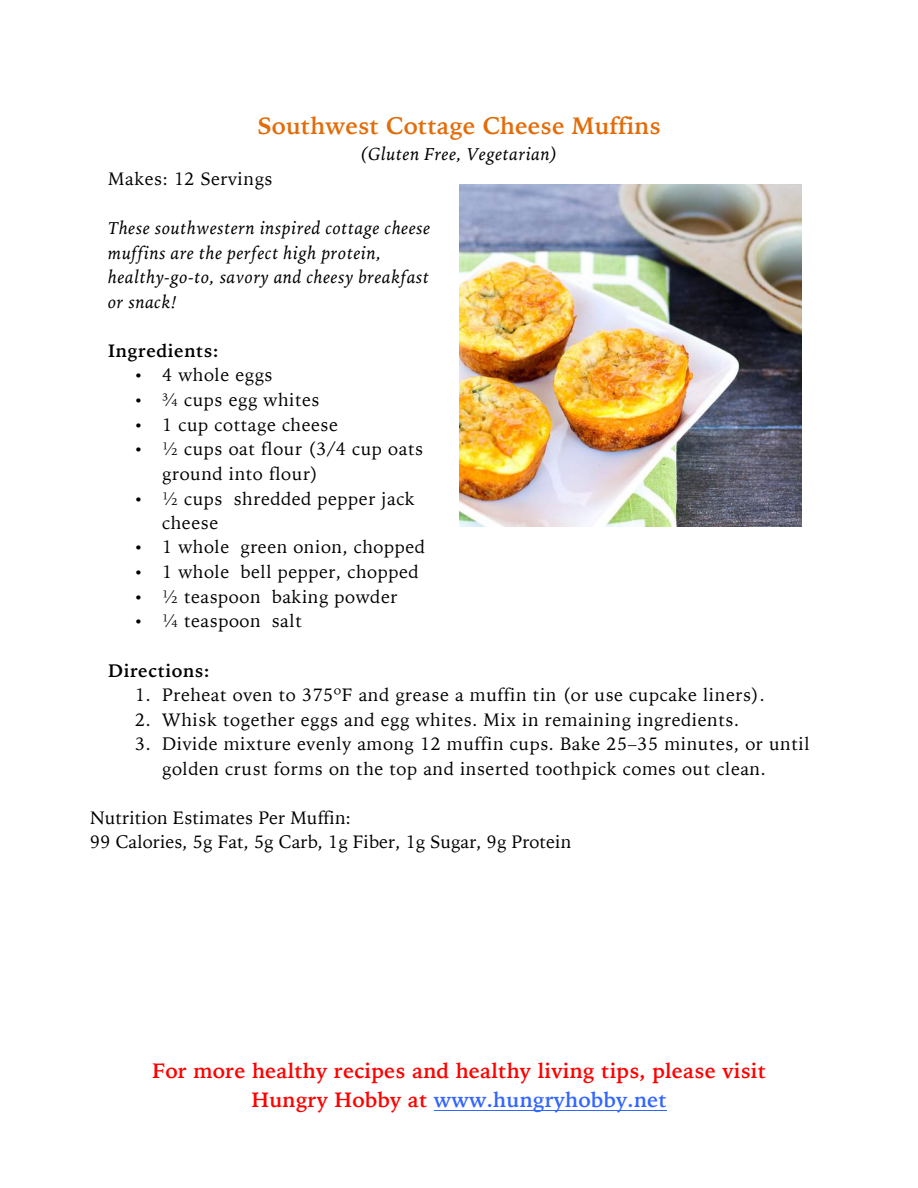
<style>
.page{position:relative;width:918px;height:1188px;background:#fff}
.page>*{position:absolute;margin:0;border:0;box-sizing:border-box;transform-origin:0 0}
.t1{font:700 23.7px "Iowan Old Style";letter-spacing:.005em;color:#e36c0a}
.t2{font:700 20.85px/28.8px "Iowan Old Style";letter-spacing:.01em;color:#f00;text-align:center}
.t3{font:18px/24.5px "Iowan Old Style";letter-spacing:.035em;color:#000}
.t4{font:italic 18px/24.6px "Iowan Old Style";letter-spacing:.035em;color:#000}
.t5{font:18px/24.5px "Iowan Old Style";letter-spacing:.01em;color:#000}
.t6{font:700 18px "Iowan Old Style";letter-spacing:.035em;color:#000}
.s1{color:#36f}
</style>
<div class="page">
<hr style="left:434px;top:1110px;width:233px;height:1px;background:#36f">
<img style="left:459px;top:185px;width:342px;height:342px">
<h1 class="t1" style="left:257px;top:109px;width:405px">Southwest Cottage Cheese Muffins</h1>
<p class="t4" style="left:360px;top:142px;width:199px">(Gluten Free, Vegetarian)</p>
<p class="t3" style="left:108px;top:166px;width:166px">Makes: 12 Servings</p>
<p class="t4" style="left:108px;top:215px;width:324px">These southwestern inspired cottage cheese muffins are the perfect high protein, healthy-go-to, savory and cheesy breakfast or snack!</p>
<p class="t6" style="left:108px;top:338px;width:112px">Ingredients:</p>
<p class="t3" style="left:135px;top:363px;width:139px">• 4 whole eggs</p>
<p class="t3" style="left:135px;top:388px;width:186px">• ¾ cups egg whites</p>
<p class="t3" style="left:135px;top:412px;width:204px">• 1 cup cottage cheese</p>
<p class="t3" style="left:162px;top:437px;width:262px;text-indent:-27px">• ½ cups oat flour (3/4 cup oats ground into flour)</p>
<p class="t3" style="left:162px;top:486px;width:254px;text-indent:-27px">• ½ cups shredded pepper jack cheese</p>
<p class="t3" style="left:135px;top:535px;width:291px">• 1 whole green onion, chopped</p>
<p class="t3" style="left:135px;top:559px;width:285px">• 1 whole bell pepper, chopped</p>
<p class="t3" style="left:135px;top:584px;width:264px">• ½ teaspoon baking powder</p>
<p class="t3" style="left:135px;top:609px;width:168px">• ¼ teaspoon salt</p>
<p class="t6" style="left:108px;top:658px;width:103px">Directions:</p>
<p class="t3" style="left:135px;top:682px;width:631px">1. Preheat oven to 375ºF and grease a muffin tin (or use cupcake liners).</p>
<p class="t3" style="left:135px;top:707px;width:605px">2. Whisk together eggs and egg whites. Mix in remaining ingredients.</p>
<p class="t3" style="left:162px;top:731px;width:649px;line-height:24.9px;text-indent:-27px">3. Divide mixture evenly among 12 muffin cups. Bake 25–35 minutes, or until golden crust forms on the top and inserted toothpick comes out clean.</p>
<p class="t5" style="left:90px;top:805px;width:482px">Nutrition Estimates Per Muffin:<br>99 Calories, 5g Fat, 5g Carb, 1g Fiber, 1g Sugar, 9g Protein</p>
<p class="t2" style="left:152px;top:1056px;width:615px">For more healthy recipes and healthy living tips, please visit<br>Hungry Hobby at <span class="s1">www.hungryhobby.net</span></p>
</div>
